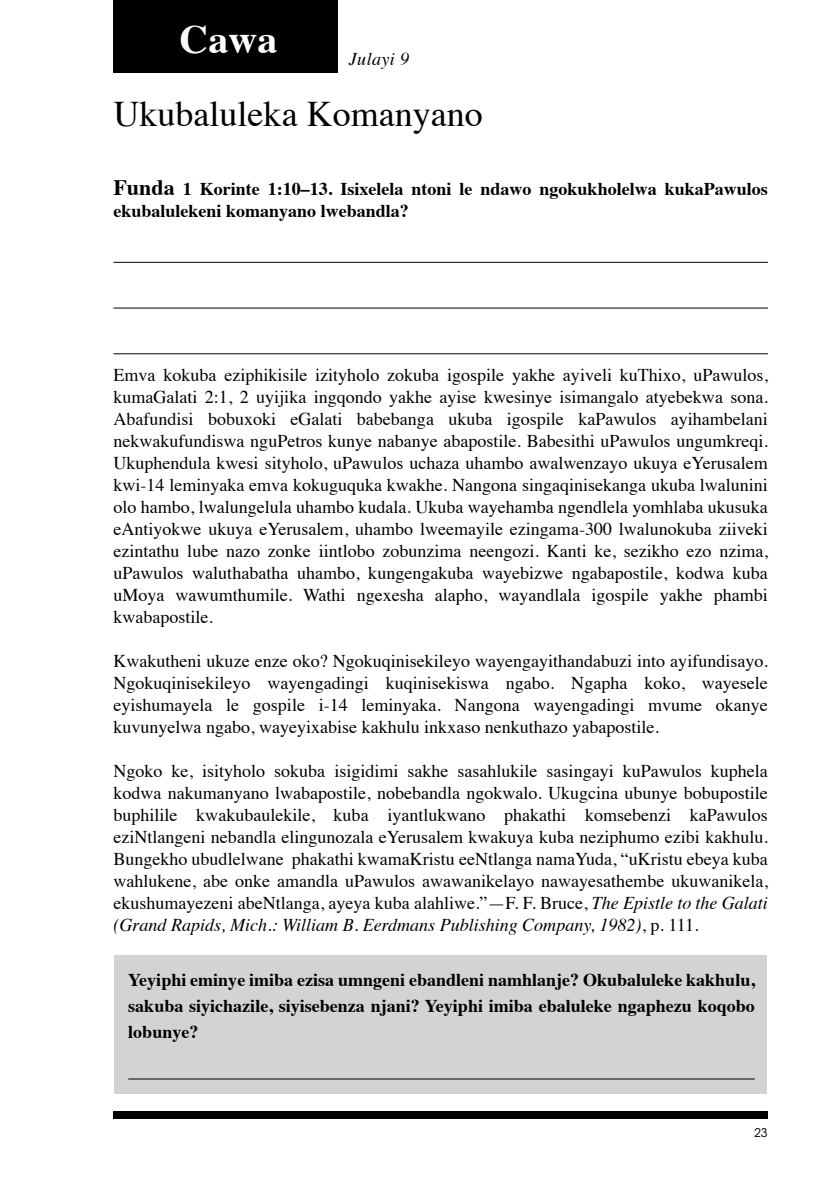
<style>
.page{position:relative;width:840px;height:1191px;background:#fff}
.page>*{position:absolute;margin:0;border:0;box-sizing:border-box;transform-origin:0 0}
.t1{font:700 40px "Times";color:#fff}
.t2{font:36px "Times";color:#000}
.t3{font:18px/22px "Times";color:#000;text-align:justify}
.t4{font:700 18px/26px "Times";color:#000}
.t5{font:italic 18px "Times";letter-spacing:.02em;color:#000}
.t6{font:12px "ITC Avant Garde Std";color:#000}
.s1{font-size:22px}
.s2{font-style:italic}
</style>
<div class="page">
<div style="left:113px;top:1111px;width:654px;height:8px;background:#000"></div>
<div style="left:113px;top:0;width:225px;height:72px;background:#000"></div>
<hr style="left:113px;top:262px;width:654px;height:1px;background:#000">
<hr style="left:113px;top:307px;width:654px;height:1px;background:#000">
<hr style="left:113px;top:353px;width:654px;height:1px;background:#000">
<div style="left:114px;top:955px;width:652px;height:138px;background:#d1d3d4"></div>
<hr style="left:128px;top:1078px;width:626px;height:1px;background:#000">
<h1 class="t1" style="left:179px;top:1px;width:99px">Cawa</h1>
<p class="t5" style="left:349px;top:43px;width:62px">Julayi 9</p>
<h2 class="t2" style="left:113px;top:80px;width:370px">Ukubaluleka Komanyano</h2>
<p class="t4" style="left:113px;top:176px;width:655px;line-height:22px"><span class="s1">Funda</span> 1 Korinte 1:10–13. Isixelela ntoni le ndawo ngokukholelwa kukaPawulos ekubalulekeni komanyano lwebandla?</p>
<p class="t3" style="left:113px;top:362px;width:655px">Emva kokuba eziphikisile izityholo zokuba igospile yakhe ayiveli kuThixo, uPawulos, kumaGalati 2:1, 2 uyijika ingqondo yakhe ayise kwesinye isimangalo atyebekwa sona.<br>Abafundisi bobuxoki eGalati babebanga ukuba igospile kaPawulos ayihambelani nekwakufundiswa nguPetros kunye nabanye abapostile. Babesithi uPawulos ungumkreqi.<br>Ukuphendula kwesi sityholo, uPawulos uchaza uhambo awalwenzayo ukuya eYerusalem kwi-14 leminyaka emva kokuguquka kwakhe. Nangona singaqinisekanga ukuba lwalunini olo hambo, lwalungelula uhambo kudala. Ukuba wayehamba ngendlela yomhlaba ukusuka eAntiyokwe ukuya eYerusalem, uhambo lweemayile ezingama-300 lwalunokuba ziiveki ezintathu lube nazo zonke iintlobo zobunzima neengozi. Kanti ke, sezikho ezo nzima, uPawulos waluthabatha uhambo, kungengakuba wayebizwe ngabapostile, kodwa kuba uMoya wawumthumile. Wathi ngexesha alapho, wayandlala igospile yakhe phambi kwabapostile.</p>
<p class="t3" style="left:113px;top:648px;width:655px">Kwakutheni ukuze enze oko? Ngokuqinisekileyo wayengayithandabuzi into ayifundisayo.<br>Ngokuqinisekileyo wayengadingi kuqinisekiswa ngabo. Ngapha koko, wayesele eyishumayela le gospile i-14 leminyaka. Nangona wayengadingi mvume okanye kuvunyelwa ngabo, wayeyixabise kakhulu inkxaso nenkuthazo yabapostile.</p>
<p class="t3" style="left:113px;top:758px;width:655px">Ngoko ke, isityholo sokuba isigidimi sakhe sasahlukile sasingayi kuPawulos kuphela kodwa nakumanyano lwabapostile, nobebandla ngokwalo. Ukugcina ubunye bobupostile buphilile kwakubaulekile, kuba iyantlukwano phakathi komsebenzi kaPawulos eziNtlangeni nebandla elingunozala eYerusalem kwakuya kuba neziphumo ezibi kakhulu.<br>Bungekho ubudlelwane phakathi kwamaKristu eeNtlanga namaYuda, “uKristu ebeya kuba wahlukene, abe onke amandla uPawulos awawanikelayo nawayesathembe ukuwanikela, ekushumayezeni abeNtlanga, ayeya kuba alahliwe.”—F. F. Bruce, <span class="s2">The Epistle to the Galati (Grand Rapids, Mich.: William B. Eerdmans Publishing Company, 1982)</span>, p. 111.</p>
<p class="t4" style="left:128px;top:965px;width:627px;text-align:justify">Yeyiphi eminye imiba ezisa umngeni ebandleni namhlanje? Okubaluleke kakhulu, sakuba siyichazile, siyisebenza njani? Yeyiphi imiba ebaluleke ngaphezu koqobo lobunye?</p>
<p class="t6" style="left:753px;top:1125px;width:15px">23</p>
</div>
